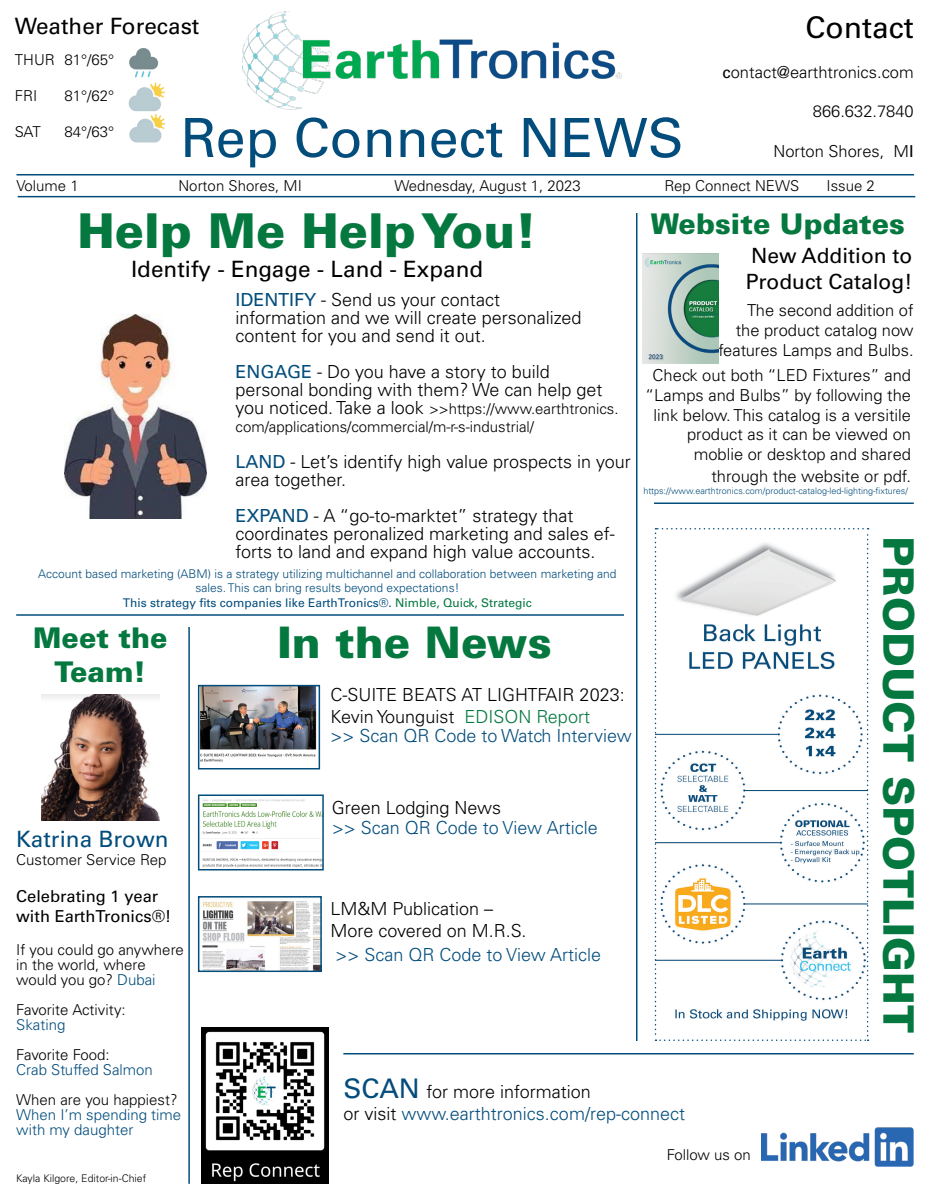
<style>
.page{position:relative;width:930px;height:1200px;background:#fff}
.page>*{position:absolute;margin:0;border:0;box-sizing:border-box;transform-origin:0 0}
.t1{font:54px "Univers LT Std";color:#034d7c}
.t2{font:900 48px "Univers LT Std";color:#04783f}
.t3{font:900 43.5px "Univers LT Std";color:#04783f}
.t4{font:900 42px "Univers LT Std";color:#04783f}
.t5{font:30px "Univers LT Std";color:#000}
.t6{font:900 28.5px/34.2px "Univers LT Std";color:#04783f;text-align:center}
.t7{font:22.5px "Univers LT Std";color:#000}
.t8{font:22.5px "Univers LT Std";color:#034d7c}
.t9{font:21px/25.2px "Univers LT Std";color:#000}
.t10{font:300 18px/18px "Univers LT Std";color:#000}
.t11{font:300 18px "Univers LT Std";color:#034d7c}
.t12{font:300 16.5px/19.8px "Univers LT Std";color:#000;text-align:right}
.t13{font:16.5px/19.8px "Univers LT Std";color:#000}
.t14{font:300 15px/15px "Univers LT Std";color:#000}
.t15{font:300 15px/15px "Univers LT Std";color:#034d7c}
.t16{font:300 12px/14.4px "Univers LT Std";color:#034d7c;text-align:center}
.t17{font:12px "Univers LT Std";color:#034d7c}
.t18{font:300 10.5px "Univers LT Std";color:#000}
.t19{font:300 9px "Univers LT Std";color:#034d7c}
.s1{font-weight:400}
.s2{font-weight:400;color:#034d7c}
.s3{font-size:18px}
.s4{color:#04783f}
.s5{color:#034d7c}
.s6{font-weight:400;font-size:27px;color:#034d7c}
.s7{color:#000}
</style>
<div class="page">
<hr style="left:16px;top:174px;width:898px;height:2px;background:#034d7c">
<hr style="left:18px;top:196px;width:897px;height:1px;background:#034d7c">
<hr style="left:16px;top:614px;width:608px;height:2px;background:#034d7c">
<hr style="left:636px;top:213px;width:2px;height:828px;background:#034d7c">
<svg style="left:655px;top:528px;width:214px;height:513px"></svg>
<hr style="left:654px;top:502px;width:260px;height:2px;background:#034d7c">
<img style="left:242px;top:11px;width:379px;height:98px">
<hr style="left:188px;top:627px;width:2px;height:557px;background:#034d7c">
<hr style="left:343px;top:1053px;width:571px;height:1px;background:#034d7c">
<img style="left:41px;top:695px;width:118px;height:125px">
<img style="left:202px;top:1027px;width:126px;height:157px">
<img style="left:762px;top:1128px;width:152px;height:39px">
<img style="left:129px;top:114px;width:37px;height:29px">
<img style="left:129px;top:48px;width:30px;height:30px">
<img style="left:128px;top:82px;width:37px;height:30px">
<img style="left:642px;top:254px;width:77px;height:109px">
<img style="left:201px;top:799px;width:120px;height:68px">
<div style="left:198px;top:794px;width:126px;height:76px;border:2px solid #034d7c"></div>
<img style="left:201px;top:688px;width:116px;height:74px">
<div style="left:198px;top:685px;width:122px;height:85px;border:2px solid #034d7c"></div>
<img style="left:202px;top:901px;width:117px;height:68px">
<div style="left:198px;top:896px;width:124px;height:76px;border:2px solid #034d7c"></div>
<img style="left:65px;top:314px;width:141px;height:205px">
<p class="t7" style="left:15px;top:13px;width:186px">Weather Forecast</p>
<p class="t14" style="left:15px;top:52px;width:42px">THUR</p>
<p class="t14" style="left:15px;top:88px;width:24px">FRI</p>
<p class="t14" style="left:15px;top:124px;width:28px">SAT</p>
<p class="t14" style="left:64px;top:52px;width:51px">81°/65°</p>
<p class="t14" style="left:64px;top:88px;width:51px">81°/62°</p>
<p class="t14" style="left:64px;top:124px;width:51px">84°/63°</p>
<p class="t1" style="left:181px;top:106px;width:505px">Rep Connect NEWS</p>
<p class="t5" style="left:805px;top:10px;width:110px">Contact</p>
<p class="t12" style="left:722px;top:62px;width:193px"><span class="s1">c</span>ontact@earthtronics.com</p>
<p class="t12" style="left:813px;top:101px;width:102px">866.632.7840</p>
<p class="t12" style="left:774px;top:141px;width:142px">Norton Shores, M<span class="s1">I</span></p>
<p class="t14" style="left:16px;top:178px;width:64px">Volume 1</p>
<p class="t14" style="left:178px;top:178px;width:125px">Norton Shores, MI</p>
<p class="t14" style="left:394px;top:178px;width:188px">Wednesday, August 1, 2023</p>
<p class="t14" style="left:664px;top:178px;width:136px">Rep Connect NEWS</p>
<p class="t14" style="left:826px;top:178px;width:50px">Issue 2</p>
<p class="t2" style="left:77px;top:200px;width:461px">Help Me Help You!</p>
<p class="t6" style="left:651px;top:206px;width:256px">Website Updates</p>
<p class="t9" style="left:746px;top:243px;width:168px">New Addition to<br>Product Catalog!</p>
<p class="t7" style="left:131px;top:256px;width:354px">Identify - Engage - Land - Expand</p>
<p class="t10" style="left:236px;top:290px;width:266px"><span class="s2">IDENTIFY</span> - Send us your contact</p>
<p class="t10" style="left:236px;top:308px;width:347px">information and we will create personalized</p>
<p class="t10" style="left:236px;top:326px;width:252px">content for you and send it out.</p>
<p class="t10" style="left:236px;top:362px;width:316px"><span class="s2">ENGAGE</span> - Do you have a story to build</p>
<p class="t10" style="left:236px;top:380px;width:369px">personal bonding with them? We can help get</p>
<p class="t14" style="left:236px;top:399px;width:385px;line-height:18px"><span class="s3">you noticed. Take a look</span> &gt;&gt;https://www.earthtronics. com/applications/commercial/m-r-s-industrial/</p>
<p class="t10" style="left:236px;top:452px;width:397px"><span class="s2">LAND</span> - Let’s identify high value prospects in your area together.</p>
<p class="t10" style="left:236px;top:506px;width:339px"><span class="s2">EXPAND</span> - A “go-to-marktet” strategy that</p>
<p class="t10" style="left:236px;top:524px;width:381px">coordinates peronalized marketing and sales ef&shy;forts to land and expand high value accounts.</p>
<p class="t12" style="left:747px;top:301px;width:168px">The second addition of</p>
<p class="t12" style="left:736px;top:321px;width:179px">the product catalog now</p>
<p class="t12" style="left:718px;top:340px;width:197px">features Lamps and Bulbs.</p>
<p class="t12" style="left:645px;top:365px;width:267px">Check out both “LED Fixtures” and “Lamps and Bulbs” by following the link below. This catalog is a versitile product as it can be viewed on</p>
<p class="t12" style="left:694px;top:444px;width:219px;line-height:21.6px">moblie or desktop and shared through the website or pdf.</p>
<p class="t19" style="left:644px;top:485px;width:266px">https://www.earthtronics.com/product-catalog-led-lighting-fixtures/</p>
<p class="t4" style="left:925px;top:536px;width:498px;rotate:90deg">PRODUCT SPOTLIGHT</p>
<p class="t16" style="left:38px;top:567px;width:580px">Account based marketing (ABM) is a strategy utilizing multichannel and collaboration between marketing and sales. This can bring results beyond expectations!</p>
<p class="t17" style="left:123px;top:596px;width:410px">This strategy fits companies like EarthTronics®. <span class="s4">Nimble, Quick, Strategic</span></p>
<p class="t6" style="left:33px;top:620px;width:136px">Meet the<br>Team!</p>
<p class="t3" style="left:277px;top:616px;width:276px">In the News</p>
<p class="t10" style="left:331px;top:684px;width:296px;line-height:21.6px">C-SUITE BEATS AT LIGHTFAIR 2023:<br>Kevin Younguist <span class="s4">EDISON Report</span></p>
<p class="t11" style="left:331px;top:725px;width:303px">&gt;&gt; Scan QR Code to Watch Interview</p>
<p class="t10" style="left:332px;top:798px;width:171px">Green Lodging News</p>
<p class="t11" style="left:332px;top:816px;width:267px">&gt;&gt; Scan QR Code to View Article</p>
<p class="t8" style="left:16px;top:825px;width:154px">Katrina Brown</p>
<p class="t14" style="left:16px;top:852px;width:152px">Customer Service Rep</p>
<p class="t13" style="left:16px;top:887px;width:157px">Celebrating 1 year with EarthTronics®!</p>
<p class="t14" style="left:16px;top:942px;width:169px">If you could go anywhere in the world, where would you go? <span class="s5">Dubai</span></p>
<p class="t14" style="left:16px;top:1002px;width:111px">Favorite Activity:</p>
<p class="t15" style="left:16px;top:1017px;width:51px">Skating</p>
<p class="t14" style="left:16px;top:1047px;width:95px">Favorite Food:</p>
<p class="t15" style="left:16px;top:1062px;width:138px">Crab Stuffed Salmon</p>
<p class="t14" style="left:16px;top:1092px;width:163px">When are you happiest?</p>
<p class="t15" style="left:16px;top:1107px;width:167px">When I’m spending time with my daughter</p>
<p class="t10" style="left:331px;top:900px;width:164px">LM&amp;M Publication –</p>
<p class="t10" style="left:331px;top:922px;width:197px">More covered on M.R.S.</p>
<p class="t11" style="left:336px;top:944px;width:267px">&gt;&gt; Scan QR Code to View Article</p>
<p class="t10" style="left:343px;top:1083px;width:249px"><span class="s6">SCAN</span> for more information</p>
<p class="t11" style="left:343px;top:1102px;width:343px"><span class="s7">or visit</span> www.earthtronics.com/rep-connect</p>
<p class="t14" style="left:667px;top:1147px;width:86px">Follow us on</p>
<p class="t18" style="left:16px;top:1172px;width:132px">Kayla Kilgore, Editor-in-Chief</p>
</div>
